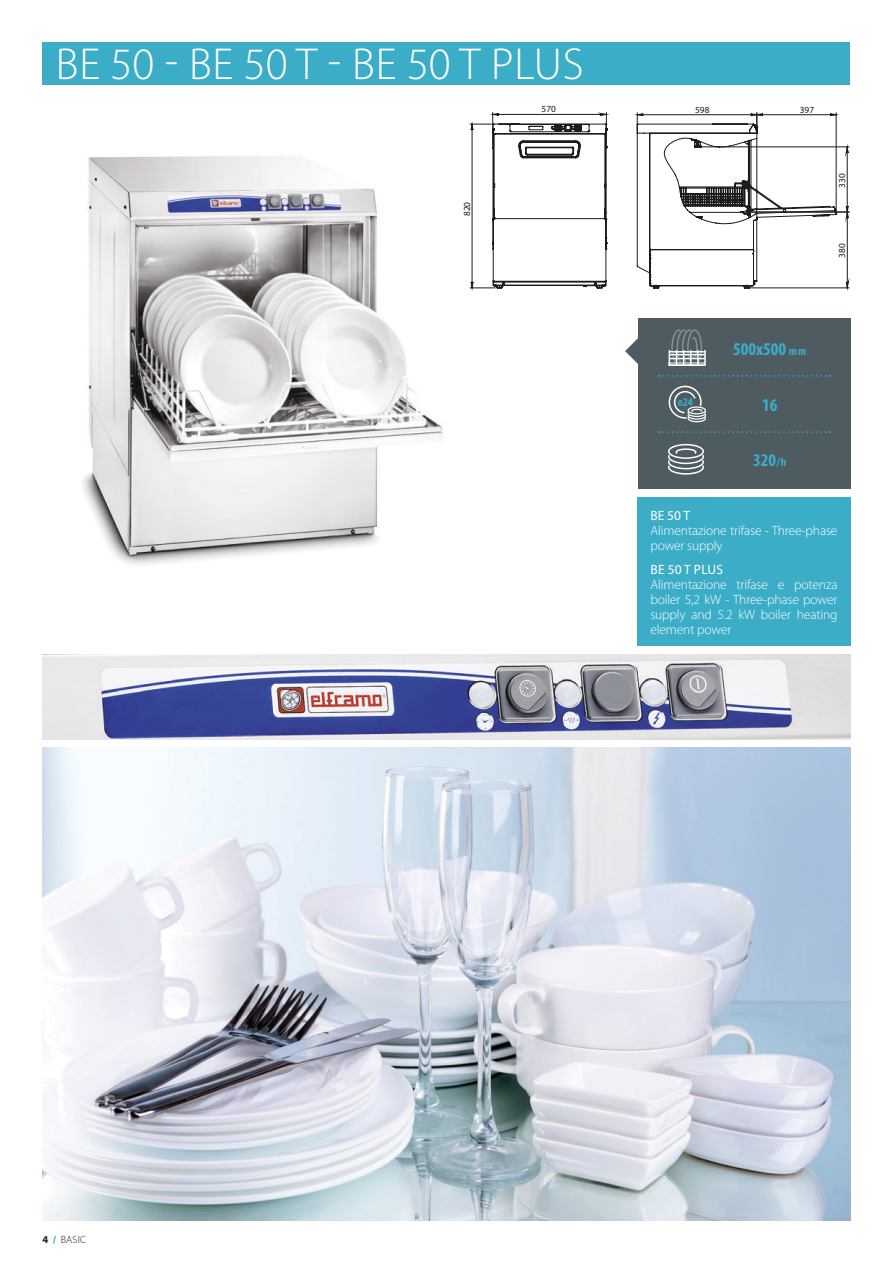
<style>
.page{position:relative;width:893px;height:1263px;background:#fff}
.page>*{position:absolute;margin:0;border:0;box-sizing:border-box;transform-origin:0 0}
.t1{font:300 45px "Myriad Pro";letter-spacing:.02em;color:#fff}
.t2{font:700 condensed 18px "Myriad Pro";color:#3badc7}
.t3{font:300 13.5px/15px "Myriad Pro";letter-spacing:-.01em;color:#fff}
.t4{font:13.5px "Myriad Pro";color:#fff}
.t5{font:700 condensed 12px "Myriad Pro";color:#3badc7}
.t6{font:300 10.5px "Myriad Pro";letter-spacing:.02em;color:#1c1c1b}
.t7{font:9.3px "Myriad Pro";color:#1c1c1b}
.s1{font-weight:600}
.s2{font-size:12px}
.s3{font-weight:700}
.s4{font-weight:900;color:#3badc7}
</style>
<div class="page">
<img style="left:43px;top:748px;width:807px;height:472px">
<div style="left:43px;top:43px;width:807px;height:42px;background:#3badc7"></div>
<img style="left:83px;top:156px;width:360px;height:409px">
<div style="left:638px;top:319px;width:212px;height:170px;background:#4e5c62"></div>
<svg style="left:668px;top:385px;width:38px;height:38px"></svg>
<svg style="left:659px;top:375px;width:171px;height:2px"></svg>
<svg style="left:659px;top:431px;width:171px;height:2px"></svg>
<svg style="left:625px;top:338px;width:13px;height:26px"></svg>
<svg style="left:669px;top:329px;width:37px;height:37px"></svg>
<svg style="left:668px;top:443px;width:36px;height:32px"></svg>
<hr style="left:751px;top:288px;width:98px;height:1px;background:#1c1c1b">
<hr style="left:492px;top:112px;width:1px;height:33px;background:#1c1c1b">
<hr style="left:606px;top:112px;width:1px;height:33px;background:#1c1c1b">
<hr style="left:697px;top:147px;width:152px;height:1px;background:#1c1c1b">
<hr style="left:743px;top:212px;width:106px;height:1px;background:#1c1c1b">
<svg style="left:845px;top:145px;width:4px;height:145px"></svg>
<svg style="left:470px;top:113px;width:368px;height:177px"></svg>
<img style="left:43px;top:654px;width:807px;height:85px">
<div style="left:637px;top:497px;width:213px;height:149px;background:#3badc7"></div>
<p class="t1" style="left:56px;top:36px;width:529px">BE 50 - BE 50 T - BE 50 T PLUS</p>
<p class="t7" style="left:461px;top:216px;width:16px;rotate:-90deg">820</p>
<p class="t7" style="left:542px;top:104px;width:16px">570</p>
<p class="t7" style="left:695px;top:104px;width:16px">598</p>
<p class="t7" style="left:800px;top:104px;width:16px">397</p>
<p class="t7" style="left:836px;top:188px;width:16px;rotate:-90deg">330</p>
<p class="t7" style="left:836px;top:258px;width:16px;rotate:-90deg">380</p>
<p class="t5" style="left:678px;top:394px;width:17px"><span class="s1">ø</span>24</p>
<p class="t2" style="left:733px;top:337px;width:75px">500x500 <span class="s2">mm</span></p>
<p class="t2" style="left:762px;top:393px;width:17px">16</p>
<p class="t2" style="left:753px;top:449px;width:34px">320<span class="s2">/h</span></p>
<p class="t4" style="left:650px;top:507px;width:41px">BE 50 T</p>
<p class="t3" style="left:650px;top:523px;width:189px">Alimentazione trifase - Three-phase power supply</p>
<p class="t4" style="left:650px;top:561px;width:74px">BE 50 T PLUS</p>
<p class="t3" style="left:650px;top:576px;width:189px;text-align:justify">Alimentazione trifase e potenza boiler 5,2 kW - Three-phase power supply and 5.2 kW boiler heating element power</p>
<p class="t6" style="left:43px;top:1233px;width:45px"><span class="s3">4</span> <span class="s4">/</span> BASIC</p>
</div>
